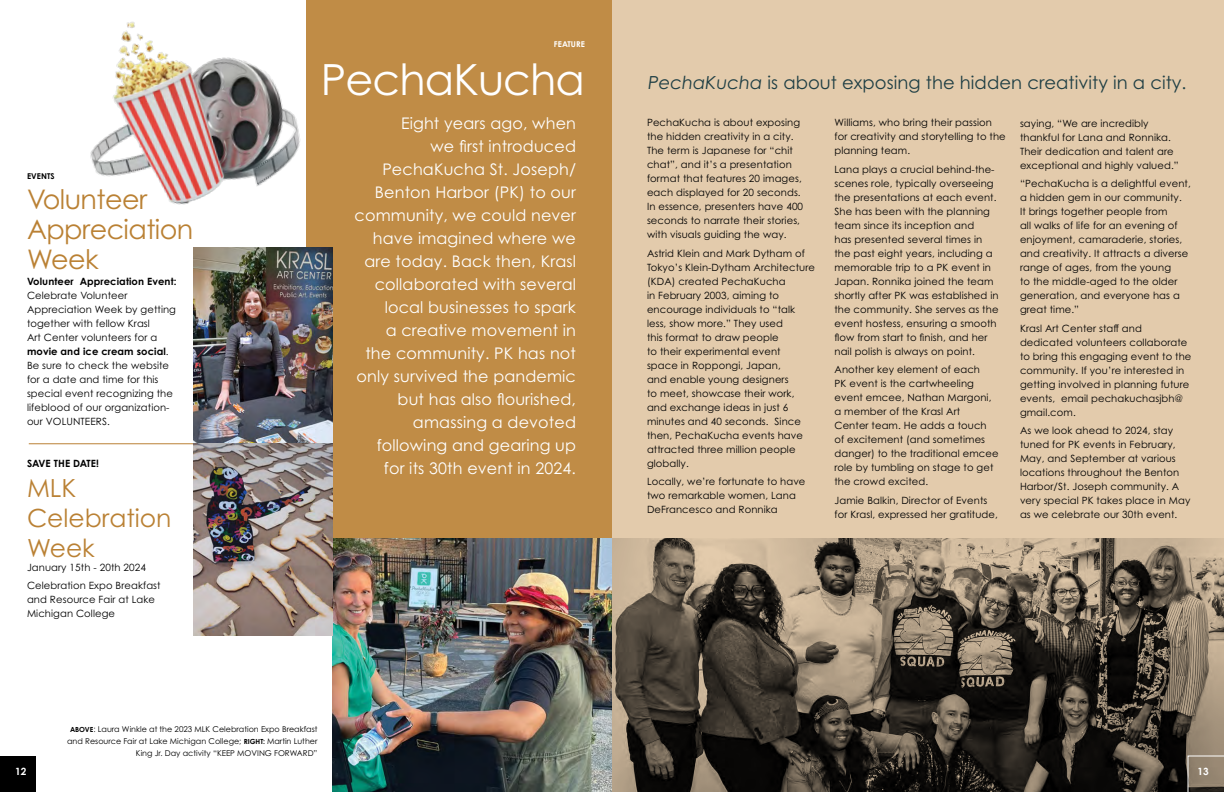
<style>
.page{position:relative;width:1224px;height:792px;background:#fff}
.page>*{position:absolute;margin:0;border:0;box-sizing:border-box;transform-origin:0 0}
.t1{font:43px "Century Gothic Pro";letter-spacing:-.02em;color:#fff}
.t2{font:27px/30px "Century Gothic Pro";letter-spacing:-.02em;color:#ba8134}
.t3{font:25px/30px "Century Gothic Pro";color:#ba8134}
.t4{font:18px "Century Gothic Pro";letter-spacing:.005em;color:#1e3e44}
.t5{font:16px/23px "Century Gothic Pro";letter-spacing:.01em;color:#fff;text-align:right}
.t6{font:10px/14px "Century Gothic Pro";letter-spacing:.01em;color:#000}
.t7{font:700 10px "Century Gothic Pro";letter-spacing:.01em;color:#000}
.t8{font:700 10px "Century Gothic Pro";color:#fff}
.t9{font:8px/12px "Century Gothic Pro";color:#000;text-align:right}
.t10{font:700 8px "Century Gothic Pro";letter-spacing:.01em;color:#fff}
.t11{font:700 8px "Century Gothic Pro";letter-spacing:.01em;color:#000}
.s1{font-weight:700}
.s2{font-style:italic}
.s3{font-weight:700;font-size:7px}
</style>
<div class="page">
<div style="left:306px;top:0;width:306px;height:539px;background:#c08c46"></div>
<img style="left:333px;top:538px;width:279px;height:254px">
<svg style="left:612px;top:0;width:612px;height:792px;background:#b9a58c"></svg>
<img style="left:90px;top:21px;width:210px;height:184px">
<svg style="left:1188px;top:756px;width:36px;height:36px"></svg>
<div style="left:0;top:756px;width:36px;height:36px;background:#000"></div>
<hr style="left:29px;top:444px;width:184px;height:1px;background:#ba8134">
<img style="left:193px;top:248px;width:139px;height:196px">
<img style="left:193px;top:444px;width:140px;height:191px">
<p class="t11" style="left:27px;top:171px;width:29px">EVENTS</p>
<h2 class="t2" style="left:27px;top:184px;width:168px">Volunteer<br>Appreciation<br>Week</h2>
<p class="t7" style="left:27px;top:275px;width:151px">Volunteer Appreciation Event:</p>
<p class="t6" style="left:27px;top:289px;width:151px">Celebrate Volunteer<br>Appreciation Week by getting together with fellow Krasl<br>Art Center volunteers for a <span class="s1">movie and ice cream social</span>.<br>Be sure to check the website for a date and time for this special event recognizing the lifeblood of our organization&shy;our VOLUNTEERS.</p>
<p class="t7" style="left:27px;top:457px;width:74px">SAVE THE DATE!</p>
<h3 class="t3" style="left:27px;top:473px;width:146px">MLK<br>Celebration<br>Week</h3>
<p class="t6" style="left:27px;top:558px;width:135px;line-height:18.5px">January 15th - 20th 2024<br>Celebration Expo Breakfast</p>
<p class="t6" style="left:27px;top:593px;width:130px">and Resource Fair at Lake<br>Michigan College</p>
<p class="t10" style="left:554px;top:39px;width:33px">FEATURE</p>
<h1 class="t1" style="left:321px;top:53px;width:266px">PechaKucha</h1>
<p class="t5" style="left:355px;top:111px;width:223px">Eight years ago, when<br>we first introduced<br>PechaKucha St. Joseph/<br>Benton Harbor (PK) to our community, we could never have imagined where we are today. Back then, Krasl collaborated with several local businesses to spark<br>a creative movement in<br>the community. PK has not only survived the pandemic but has also flourished, amassing a devoted following and gearing up for its 30th event in 2024.</p>
<p class="t6" style="left:647px;top:115px;width:158px">PechaKucha is about exposing the hidden creativity in a city.<br>The term is Japanese for “chit chat”, and it’s a presentation format that features 20 images, each displayed for 20 seconds.<br>In essence, presenters have 400 seconds to narrate their stories, with visuals guiding the way.</p>
<h3 class="t4" style="left:648px;top:72px;width:540px"><span class="s2">PechaKucha</span> is about exposing the hidden creativity in a city.</h3>
<p class="t6" style="left:834px;top:115px;width:173px">Williams, who bring their passion for creativity and storytelling to the planning team.</p>
<p class="t6" style="left:834px;top:162px;width:166px">Lana plays a crucial behind-the&shy;scenes role, typically overseeing the presentations at each event.<br>She has been with the planning team since its inception and<br>has presented several times in the past eight years, including a memorable trip to a PK event in<br>Japan. Ronnika joined the team shortly after PK was established in the community. She serves as the event hostess, ensuring a smooth flow from start to finish, and her nail polish is always on point.</p>
<p class="t6" style="left:834px;top:362px;width:166px">Another key element of each<br>PK event is the cartwheeling event emcee, Nathan Margoni, a member of the Krasl Art<br>Center team. He adds a touch of excitement (and sometimes danger) to the traditional emcee role by tumbling on stage to get the crowd excited.</p>
<p class="t6" style="left:834px;top:493px;width:165px">Jamie Balkin, Director of Events for Krasl, expressed her gratitude,</p>
<p class="t6" style="left:1020px;top:116px;width:160px">saying, “We are incredibly thankful for Lana and Ronnika.<br>Their dedication and talent are exceptional and highly valued.”</p>
<p class="t6" style="left:1020px;top:177px;width:172px">“PechaKucha is a delightful event, a hidden gem in our community.<br>It brings together people from<br>all walks of life for an evening of enjoyment, camaraderie, stories, and creativity. It attracts a diverse range of ages, from the young<br>to the middle-aged to the older generation, and everyone has a great time.”</p>
<p class="t6" style="left:1020px;top:321px;width:173px">Krasl Art Center staff and dedicated volunteers collaborate to bring this engaging event to the community. If you’re interested in getting involved in planning future events, email pechakuchasjbh@ gmail.com.</p>
<p class="t6" style="left:1020px;top:424px;width:172px">As we look ahead to 2024, stay tuned for PK events in February,<br>May, and September at various locations throughout the Benton<br>Harbor/St. Joseph community. A very special PK takes place in May as we celebrate our 30th event.</p>
<p class="t6" style="left:647px;top:246px;width:169px">Astrid Klein and Mark Dytham of<br>Tokyo’s Klein-Dytham Architecture (KDA) created PechaKucha<br>in February 2003, aiming to encourage individuals to “talk less, show more.” They used<br>this format to draw people<br>to their experimental event<br>space in Roppongi, Japan,<br>and enable young designers<br>to meet, showcase their work, and exchange ideas in just 6 minutes and 40 seconds. Since then, PechaKucha events have attracted three million people globally.</p>
<p class="t6" style="left:647px;top:474px;width:160px">Locally, we’re fortunate to have two remarkable women, Lana<br>DeFrancesco and Ronnika</p>
<p class="t9" style="left:67px;top:723px;width:252px"><span class="s3">ABOVE</span>: Laura Winkle at the 2023 MLK Celebration Expo Breakfast and Resource Fair at Lake Michigan College; <span class="s3">RIGHT:</span> Martin Luther<br>King Jr. Day activity “KEEP MOVING FORWARD”</p>
<p class="t8" style="left:15px;top:765px;width:13px">12</p>
<p class="t8" style="left:1198px;top:765px;width:13px">13</p>
</div>
